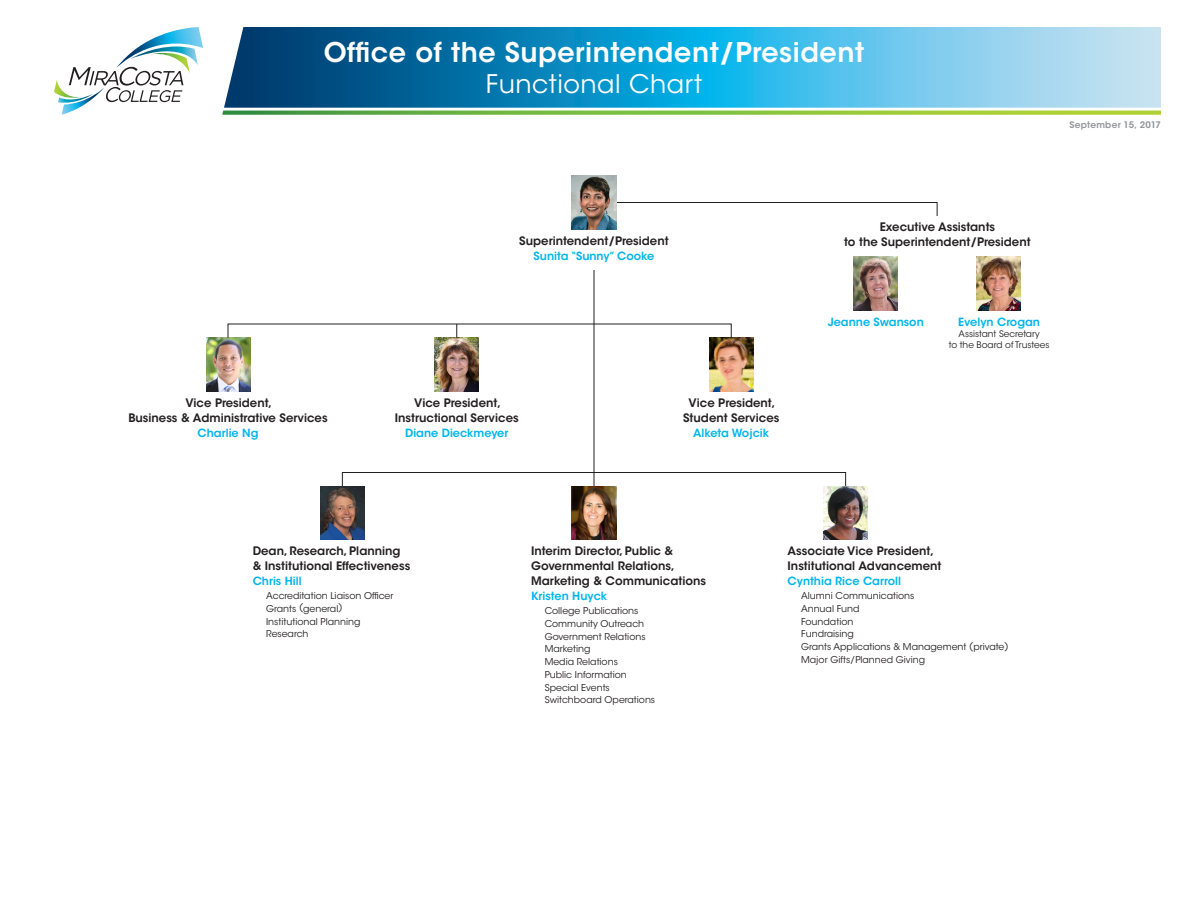
<style>
.page{position:relative;width:1188px;height:918px;background:#fff}
.page>*{position:absolute;margin:0;border:0;box-sizing:border-box;transform-origin:0 0}
.Headline_1{font:600 27px "ITC Avant Garde Std";letter-spacing:.02em;color:#fff}
.Headline_2{font:25.5px "ITC Avant Garde Std";letter-spacing:.02em;color:#fff}
.Subhead_2{font:600 11.7px/15px "ITC Avant Garde Std";color:#231f20;text-align:center}
.Name_Large_-_Center{font:600 11.25px "ITC Avant Garde Std";color:#02b5eb}
.Name_Large{font:600 11.25px "ITC Avant Garde Std";color:#02b5eb}
.Indent_1{font:9.3px "ITC Avant Garde Std";color:#231f20}
.Body{font:9px/10.8px "ITC Avant Garde Std";color:#231f20;text-align:center}
.Body-2{font:600 9px "ITC Avant Garde Std";letter-spacing:.025em;color:#939598}
</style>
<div class="page">
<svg style="left:224px;top:27px;width:937px;height:81px;background:#3d9fca"></svg>
<svg style="left:222px;top:111px;width:939px;height:4px;background:#87c049"></svg>
<hr style="left:594px;top:270px;width:1px;height:244px;background:#231f20">
<svg style="left:616px;top:202px;width:322px;height:15px"></svg>
<img style="left:854px;top:256px;width:44px;height:54px">
<img style="left:977px;top:256px;width:44px;height:54px">
<img style="left:206px;top:338px;width:45px;height:54px">
<img style="left:320px;top:486px;width:44px;height:54px">
<img style="left:709px;top:338px;width:44px;height:54px">
<img style="left:572px;top:486px;width:44px;height:54px">
<img style="left:572px;top:176px;width:44px;height:54px">
<div style="left:342px;top:472px;width:504px;height:14px;border:1px solid #231f20"></div>
<img style="left:435px;top:338px;width:44px;height:54px">
<svg style="left:456px;top:324px;width:1px;height:14px"></svg>
<img style="left:823px;top:486px;width:45px;height:54px">
<svg style="left:54px;top:27px;width:149px;height:88px"></svg>
<p class="Headline_1" style="left:324px;top:35px;width:542px">Office of the Superintendent/President</p>
<p class="Headline_2" style="left:486px;top:68px;width:218px">Functional Chart</p>
<p class="Body-2" style="left:1070px;top:119px;width:93px">September 15, 2017</p>
<p class="Subhead_2" style="left:128px;top:395px;width:201px">Vice President,<br>Business &amp; Administrative Services</p>
<p class="Name_Large_-_Center" style="left:198px;top:426px;width:62px">Charlie Ng</p>
<p class="Subhead_2" style="left:519px;top:233px;width:151px">Superintendent/President</p>
<p class="Name_Large_-_Center" style="left:534px;top:249px;width:122px">Sunita “Sunny” Cooke</p>
<p class="Subhead_2" style="left:395px;top:395px;width:125px">Vice President,<br>Instructional Services</p>
<p class="Name_Large_-_Center" style="left:405px;top:426px;width:105px">Diane Dieckmeyer</p>
<p class="Subhead_2" style="left:683px;top:395px;width:98px">Vice President,<br>Student Services</p>
<p class="Name_Large_-_Center" style="left:693px;top:426px;width:77px">Alketa Wojcik</p>
<p class="Subhead_2" style="left:844px;top:220px;width:188px">Executive Assistants<br>to the Superintendent/President</p>
<p class="Name_Large_-_Center" style="left:828px;top:314px;width:98px">Jeanne Swanson</p>
<p class="Name_Large_-_Center" style="left:958px;top:314px;width:83px">Evelyn Crogan</p>
<p class="Body" style="left:949px;top:329px;width:102px">Assistant Secretary<br>to the Board of Trustees</p>
<p class="Subhead_2" style="left:253px;top:544px;width:159px;text-align:left">Dean, Research, Planning &amp; Institutional Effectiveness</p>
<p class="Name_Large" style="left:253px;top:574px;width:50px">Chris Hill</p>
<p class="Indent_1" style="left:266px;top:590px;width:129px">Accreditation Liaison Officer</p>
<p class="Indent_1" style="left:266px;top:603px;width:78px">Grants (general)</p>
<p class="Indent_1" style="left:266px;top:616px;width:96px">Institutional Planning</p>
<p class="Indent_1" style="left:266px;top:628px;width:44px">Research</p>
<p class="Subhead_2" style="left:531px;top:544px;width:176px;text-align:left">Interim Director, Public &amp;<br>Governmental Relations,<br>Marketing &amp; Communications</p>
<p class="Name_Large" style="left:531px;top:589px;width:77px">Kristen Huyck</p>
<p class="Indent_1" style="left:545px;top:605px;width:95px">College Publications</p>
<p class="Indent_1" style="left:545px;top:618px;width:101px">Community Outreach</p>
<p class="Indent_1" style="left:545px;top:631px;width:102px">Government Relations</p>
<p class="Indent_1" style="left:545px;top:643px;width:47px">Marketing</p>
<p class="Indent_1" style="left:545px;top:656px;width:75px">Media Relations</p>
<p class="Indent_1" style="left:545px;top:669px;width:84px">Public Information</p>
<p class="Indent_1" style="left:545px;top:682px;width:67px">Special Events</p>
<p class="Indent_1" style="left:545px;top:694px;width:112px">Switchboard Operations</p>
<p class="Subhead_2" style="left:788px;top:544px;width:155px;text-align:left">Associate Vice President,<br>Institutional Advancement</p>
<p class="Name_Large" style="left:788px;top:574px;width:115px">Cynthia Rice Carroll</p>
<p class="Indent_1" style="left:801px;top:590px;width:115px">Alumni Communications</p>
<p class="Indent_1" style="left:801px;top:603px;width:60px">Annual Fund</p>
<p class="Indent_1" style="left:801px;top:616px;width:54px">Foundation</p>
<p class="Indent_1" style="left:801px;top:628px;width:54px">Fundraising</p>
<p class="Indent_1" style="left:801px;top:641px;width:209px">Grants Applications &amp; Management (private)</p>
<p class="Indent_1" style="left:801px;top:654px;width:126px">Major Gifts/Planned Giving</p>
</div>
